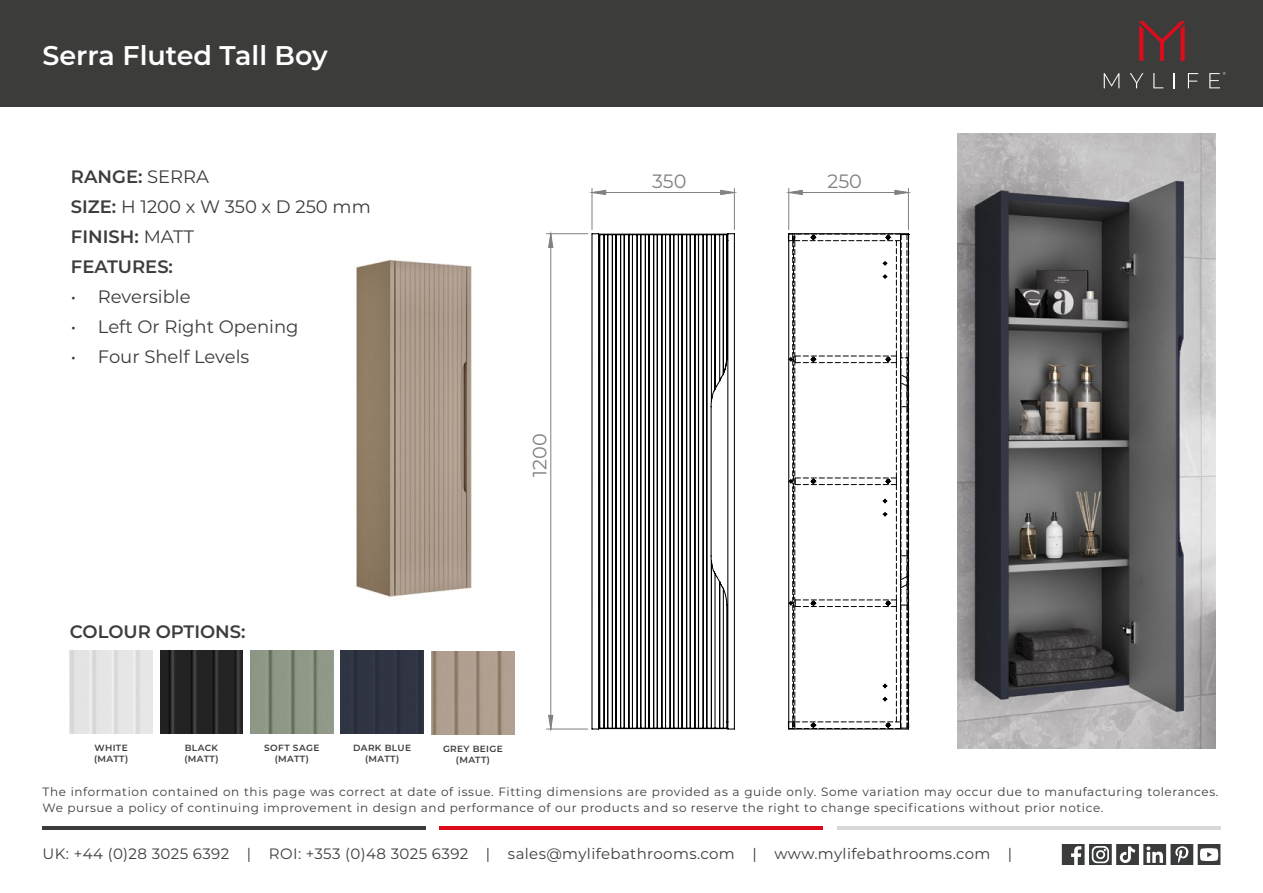
<style>
.page{position:relative;width:1263px;height:893px;background:#fff}
.page>*{position:absolute;margin:0;border:0;box-sizing:border-box;transform-origin:0 0}
.t1{font:600 27px "Montserrat";color:#fff}
.t2{font:19.2px "Montserrat";color:#808080}
.t3{font:600 18px/30px "Montserrat";color:#3c3c3b}
.t4{font:18px "Montserrat";color:#3c3c3b}
.t5{font:15px "Montserrat";letter-spacing:.025em;color:#3c3c3b}
.t6{font:12px/16.5px "Montserrat";letter-spacing:.05em;color:#3c3c3b}
.t7{font:600 9px/10.8px "Montserrat";letter-spacing:.04em;color:#3c3c3b;text-align:center}
.s1{font-weight:400}
</style>
<div class="page">
<div style="left:0;top:0;width:1263px;height:106px;background:#3c3c3b"></div>
<svg style="left:1139px;top:21px;width:45px;height:40px"></svg>
<svg style="left:1104px;top:73px;width:15px;height:15px"></svg>
<svg style="left:1130px;top:73px;width:13px;height:15px"></svg>
<svg style="left:1153px;top:73px;width:10px;height:15px"></svg>
<svg style="left:1174px;top:73px;width:1px;height:15px"></svg>
<svg style="left:1188px;top:73px;width:10px;height:15px"></svg>
<svg style="left:1209px;top:72px;width:17px;height:16px"></svg>
<svg style="left:1062px;top:845px;width:158px;height:19px"></svg>
<hr style="left:43px;top:827px;width:383px;height:3px;background:#3c3c3b">
<hr style="left:440px;top:827px;width:383px;height:3px;background:#de0a1c">
<hr style="left:837px;top:827px;width:383px;height:3px;background:#d9d9d9">
<hr style="left:825px;top:188px;width:1px;height:42px;background:#808080">
<hr style="left:945px;top:188px;width:1px;height:42px;background:#808080">
<hr style="left:734px;top:188px;width:1px;height:42px;background:#808080">
<hr style="left:592px;top:188px;width:1px;height:42px;background:#808080">
<hr style="left:547px;top:729px;width:41px;height:1px;background:#808080">
<hr style="left:547px;top:233px;width:41px;height:1px;background:#808080">
<svg style="left:549px;top:234px;width:4px;height:495px"></svg>
<svg style="left:591px;top:233px;width:119px;height:497px"></svg>
<hr style="left:788px;top:188px;width:1px;height:42px;background:#808080">
<hr style="left:908px;top:188px;width:1px;height:42px;background:#808080">
<svg style="left:592px;top:190px;width:142px;height:5px"></svg>
<hr style="left:710px;top:188px;width:1px;height:42px;background:#808080">
<svg style="left:789px;top:190px;width:119px;height:5px"></svg>
<svg style="left:710px;top:233px;width:199px;height:497px"></svg>
<svg style="left:789px;top:234px;width:121px;height:495px"></svg>
<img style="left:70px;top:651px;width:82px;height:82px">
<img style="left:160px;top:651px;width:83px;height:82px">
<img style="left:250px;top:651px;width:83px;height:82px">
<img style="left:341px;top:651px;width:82px;height:82px">
<img style="left:356px;top:259px;width:116px;height:338px">
<img style="left:432px;top:652px;width:82px;height:82px">
<img style="left:958px;top:134px;width:257px;height:614px">
<h1 class="t1" style="left:43px;top:36px;width:287px">Serra Fluted Tall Boy</h1>
<h3 class="t3" style="left:71px;top:161px;width:301px">RANGE: <span class="s1">SERRA<br></span>SIZE: <span class="s1">H 1200 x W 350 x D 250 mm<br></span>FINISH: <span class="s1">MATT<br></span>FEATURES:</h3>
<h3 class="t4" style="left:71px;top:285px;width:121px">• Reversible</h3>
<h3 class="t4" style="left:71px;top:315px;width:229px">• Left Or Right Opening</h3>
<h3 class="t4" style="left:71px;top:345px;width:180px">• Four Shelf Levels</h3>
<h2 class="t2" style="left:527px;top:477px;width:45px;rotate:-90deg">1200</h2>
<h3 class="t3" style="left:70px;top:615px;width:177px">COLOUR OPTIONS:</h3>
<p class="t7" style="left:94px;top:742px;width:36px;text-align:left">WHITE (MATT)</p>
<p class="t7" style="left:264px;top:742px;width:57px">SOFT SAGE (MATT)</p>
<p class="t7" style="left:353px;top:742px;width:59px">DARK BLUE (MATT)</p>
<p class="t7" style="left:443px;top:743px;width:61px">GREY BEIGE (MATT)</p>
<p class="t7" style="left:184px;top:742px;width:36px;text-align:left">BLACK (MATT)</p>
<h2 class="t2" style="left:615px;top:168px;width:73px">350 350</h2>
<h2 class="t2" style="left:827px;top:168px;width:73px">250250</h2>
<p class="t6" style="left:43px;top:783px;width:1177px">The information contained on this page was correct at date of issue. Fitting dimensions are provided as a guide only. Some variation may occur due to manufacturing tolerances.<br>We pursue a policy of continuing improvement in design and performance of our products and so reserve the right to change specifications without prior notice.</p>
<p class="t5" style="left:43px;top:843px;width:971px">UK: +44 (0)28 3025 6392 | ROI: +353 (0)48 3025 6392 | sales@mylifebathrooms.com | www.mylifebathrooms.com |</p>
</div>
